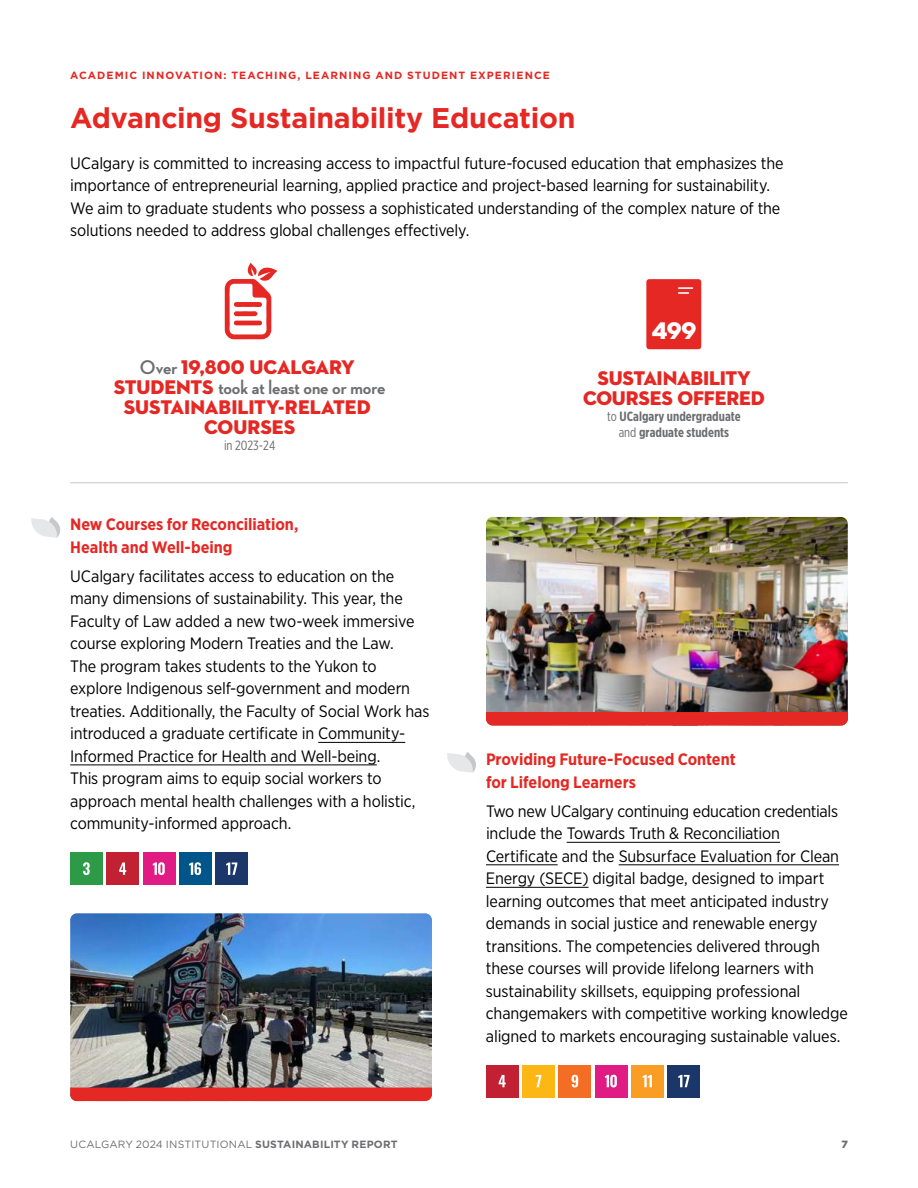
<style>
.page{position:relative;width:918px;height:1188px;background:#fff}
.page>*{position:absolute;margin:0;border:0;box-sizing:border-box;transform-origin:0 0}
.t1{font:700 28.5px "Gotham";letter-spacing:-.01em;color:#e52823}
.t2{font:24.45px "Neutraface 2 Display Titling";color:#fff}
.t3{font:20.1px/20.1px "Neutraface 2 Display Titling";letter-spacing:-.01em;color:#e52823;text-align:center}
.t4{font:700 20.1px "Neutraface 2 Display";letter-spacing:-.005em;color:#6d6e71}
.t5{font:16.5px/22.5px "Gotham Narrow";letter-spacing:-.01em;color:#000}
.t6{font:700 16.5px/22.5px "Gotham Narrow";letter-spacing:-.005em;color:#e52823}
.t7{font:700 13.35px/16px "Gotham X Narrow";color:#6d6e71;text-align:center}
.t8{font:13.35px "Gotham X Narrow";color:#6d6e71}
.t9{font:700 10.5px "Gotham";letter-spacing:.1em;color:#e52823}
.t10{font:10.5px "Gotham";letter-spacing:.015em;color:#6d6e71}
.t11{font:900 10.5px "Gotham";color:#6d6e71}
.s1{font-family:"Neutraface 2 Display";font-weight:700;color:#6d6e71}
.s2{font-family:"Neutraface 2 Display Titling";font-weight:400;color:#e52823}
.s3{font-weight:400}
.s4{font-weight:700}
</style>
<div class="page">
<svg style="left:225px;top:263px;width:52px;height:76px"></svg>
<hr style="left:318px;top:742px;width:87px;height:1px;background:#000">
<hr style="left:70px;top:765px;width:307px;height:1px;background:#000">
<div style="left:70px;top:852px;width:33px;height:33px;background:#2d9a47"></div>
<svg style="left:83px;top:862px;width:7px;height:13px"></svg>
<div style="left:107px;top:852px;width:32px;height:33px;background:#c22033"></div>
<svg style="left:119px;top:863px;width:7px;height:12px"></svg>
<div style="left:143px;top:852px;width:32px;height:33px;background:#e01b83"></div>
<svg style="left:153px;top:862px;width:12px;height:13px"></svg>
<div style="left:179px;top:852px;width:33px;height:33px;background:#00558a"></div>
<svg style="left:189px;top:862px;width:12px;height:13px"></svg>
<div style="left:216px;top:852px;width:32px;height:33px;background:#1b3668"></div>
<svg style="left:226px;top:863px;width:11px;height:12px"></svg>
<hr style="left:567px;top:842px;width:213px;height:1px;background:#000">
<hr style="left:486px;top:864px;width:72px;height:1px;background:#000">
<hr style="left:619px;top:864px;width:220px;height:1px;background:#000">
<hr style="left:486px;top:887px;width:103px;height:1px;background:#000">
<div style="left:486px;top:1065px;width:32px;height:32px;background:#c22033"></div>
<svg style="left:499px;top:1075px;width:7px;height:12px"></svg>
<div style="left:522px;top:1065px;width:33px;height:32px;background:#fdb714"></div>
<svg style="left:536px;top:1075px;width:5px;height:12px"></svg>
<div style="left:559px;top:1065px;width:32px;height:32px;background:#f36e24"></div>
<svg style="left:572px;top:1075px;width:6px;height:12px"></svg>
<div style="left:595px;top:1065px;width:32px;height:32px;background:#e01b83"></div>
<svg style="left:605px;top:1075px;width:12px;height:12px"></svg>
<div style="left:631px;top:1065px;width:33px;height:32px;background:#f99d25"></div>
<svg style="left:643px;top:1075px;width:9px;height:12px"></svg>
<div style="left:668px;top:1065px;width:32px;height:32px;background:#1b3668"></div>
<svg style="left:678px;top:1075px;width:12px;height:12px"></svg>
<hr style="left:70px;top:482px;width:778px;height:1px;background:#c7c8ca">
<svg style="left:31px;top:517px;width:29px;height:21px"></svg>
<svg style="left:447px;top:752px;width:29px;height:21px"></svg>
<div style="left:646px;top:279px;width:55px;height:70px;background:#e52823"></div>
<img style="left:70px;top:913px;width:362px;height:175px">
<img style="left:486px;top:517px;width:362px;height:195px">
<div style="left:70px;top:1088px;width:362px;height:13px;background:#e52823"></div>
<svg style="left:486px;top:712px;width:362px;height:14px;background:#e32d28"></svg>
<p class="t9" style="left:70px;top:68px;width:481px">ACADEMIC INNOVATION: TEACHING, LEARNING AND STUDENT EXPERIENCE</p>
<h1 class="t1" style="left:70px;top:99px;width:507px">Advancing Sustainability Education</h1>
<p class="t5" style="left:70px;top:151px;width:715px">UCalgary is committed to increasing access to impactful future-focused education that emphasizes the importance of entrepreneurial learning, applied practice and project-based learning for sustainability.<br>We aim to graduate students who possess a sophisticated understanding of the complex nature of the solutions needed to address global challenges effectively.</p>
<p class="t3" style="left:140px;top:357px;width:216px"><span class="s1">Over</span> 19,800 UCALGARY</p>
<p class="t4" style="left:114px;top:376px;width:273px"><span class="s2">STUDENTS</span> took at least one or more</p>
<p class="t3" style="left:124px;top:398px;width:248px">SUSTAINABILITY-RELATED<br>COURSES</p>
<p class="t8" style="left:224px;top:438px;width:53px">in 2023-24</p>
<p class="t6" style="left:70px;top:513px;width:230px">New Courses for Reconciliation,<br>Health and Well-being</p>
<p class="t5" style="left:70px;top:565px;width:361px">UCalgary facilitates access to education on the many dimensions of sustainability. This year, the Faculty of Law added a new two-week immersive course exploring Modern Treaties and the Law.<br>The program takes students to the Yukon to explore Indigenous self-government and modern treaties. Additionally, the Faculty of Social Work has introduced a graduate certificate in Community-Informed Practice for Health and Well-being.<br>This program aims to equip social workers to approach mental health challenges with a holistic, community-informed approach.</p>
<h2 class="t2" style="left:651px;top:315px;width:47px">499</h2>
<p class="t3" style="left:583px;top:369px;width:183px;line-height:19.6px">SUSTAINABILITY<br>COURSES OFFERED</p>
<p class="t7" style="left:607px;top:408px;width:135px"><span class="s3">to</span> UCalgary undergraduate <span class="s3">and</span> graduate students</p>
<p class="t6" style="left:486px;top:748px;width:251px">Providing Future-Focused Content for Lifelong Learners</p>
<p class="t5" style="left:486px;top:799px;width:363px">Two new UCalgary continuing education credentials include the Towards Truth &amp; Reconciliation Certificate and the Subsurface Evaluation for Clean Energy (SECE) digital badge, designed to impart learning outcomes that meet anticipated industry demands in social justice and renewable energy transitions. The competencies delivered through these courses will provide lifelong learners with sustainability skillsets, equipping professional changemakers with competitive working knowledge aligned to markets encouraging sustainable values.</p>
<p class="t10" style="left:70px;top:1137px;width:329px">UCALGARY 2024 INSTITUTIONAL <span class="s4">SUSTAINABILITY REPORT</span></p>
<p class="t11" style="left:841px;top:1137px;width:8px">7</p>
</div>
